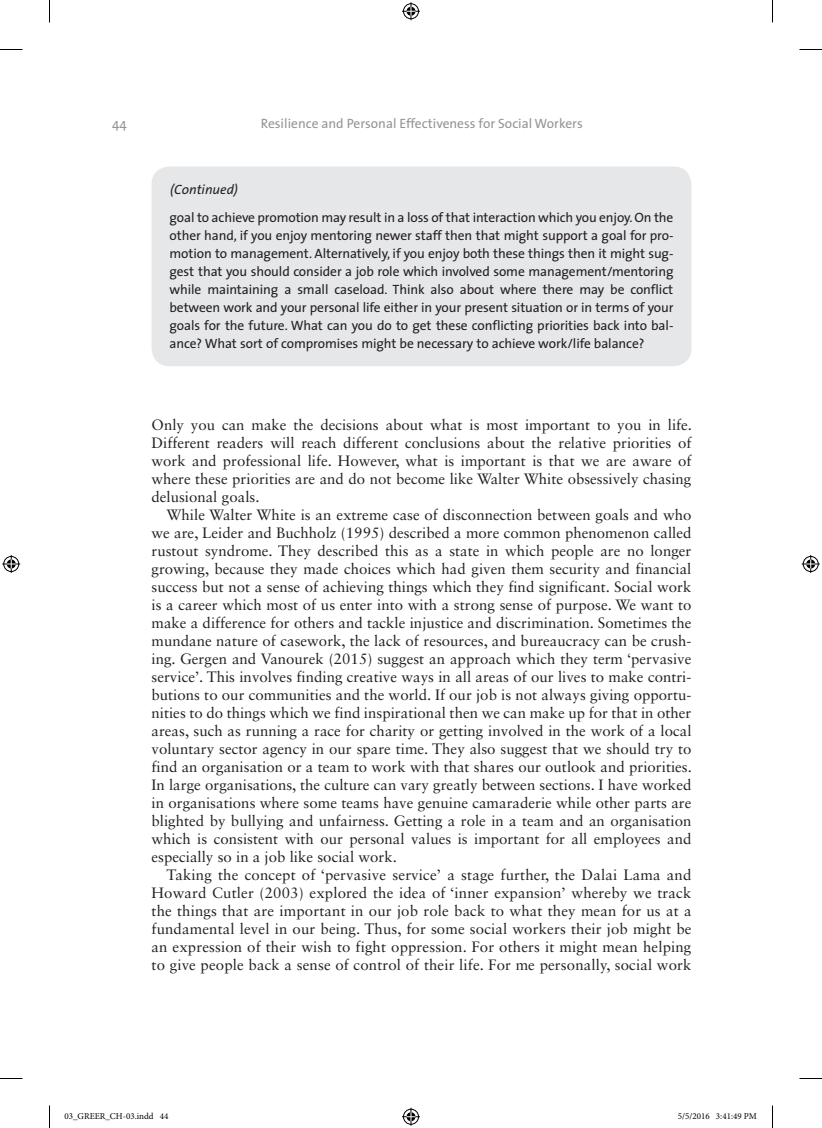
<style>
.page{position:relative;width:822px;height:1128px;background:#fff}
.page>*{position:absolute;margin:0;border:0;box-sizing:border-box;transform-origin:0 0}
.TEXT_IND{font:15px/18px "Sabon LT Std";letter-spacing:.005em;color:#231f20;text-align:justify}
.TEXT{font:15px/18px "Sabon LT Std";color:#231f20;text-align:justify}
.BX2_TEXT_IND{font:13.5px/18px "The Sans";letter-spacing:-.01em;color:#231f20;text-align:justify}
.t1{font:13.5px "The Sans";color:#939598}
.BX2_TEXT{font:italic 13.5px "The Sans B5 Plain";color:#231f20}
.t2{font:9px "Minion Pro";color:#000}
</style>
<div class="page">
<div style="left:152px;top:166px;width:539px;height:200px;background:#e6e7e9;border-radius:18px"></div>
<svg style="left:0;top:49px;width:22px;height:1px"></svg>
<svg style="left:799px;top:49px;width:23px;height:1px"></svg>
<svg style="left:0;top:1078px;width:22px;height:1px"></svg>
<svg style="left:799px;top:1078px;width:23px;height:1px"></svg>
<svg style="left:49px;top:0;width:1px;height:22px"></svg>
<svg style="left:49px;top:1105px;width:1px;height:23px"></svg>
<svg style="left:772px;top:0;width:1px;height:22px"></svg>
<svg style="left:772px;top:1105px;width:1px;height:23px"></svg>
<svg style="left:402px;top:2px;width:18px;height:18px"></svg>
<svg style="left:402px;top:1108px;width:18px;height:18px"></svg>
<svg style="left:2px;top:555px;width:18px;height:18px"></svg>
<svg style="left:802px;top:555px;width:18px;height:18px"></svg>
<p class="t1" style="left:112px;top:113px;width:16px">44</p>
<p class="t1" style="left:261px;top:113px;width:323px">Resilience and Personal Effectiveness for Social Workers</p>
<p class="BX2_TEXT" style="left:170px;top:183px;width:69px">(Continued)</p>
<p class="BX2_TEXT_IND" style="left:170px;top:208px;width:505px">goal to achieve promotion may result in a loss of that interaction which you enjoy. On the other hand, if you enjoy mentoring newer staff then that might support a goal for pro&shy;motion to management. Alternatively, if you enjoy both these things then it might sug&shy;gest that you should consider a job role which involved some management/mentoring while maintaining a small caseload. Think also about where there may be conflict between work and your personal life either in your present situation or in terms of your goals for the future. What can you do to get these conflicting priorities back into bal&shy;ance? What sort of compromises might be necessary to achieve work/life balance?</p>
<p class="TEXT" style="left:152px;top:416px;width:542px">Only you can make the decisions about what is most important to you in life.<br>Different readers will reach different conclusions about the relative priorities of work and professional life. However, what is important is that we are aware of where these priorities are and do not become like Walter White obsessively chasing delusional goals.</p>
<p class="TEXT_IND" style="left:152px;top:506px;width:542px;text-indent:15px">While Walter White is an extreme case of disconnection between goals and who we are, Leider and Buchholz (1995) described a more common phenomenon called rustout syndrome. They described this as a state in which people are no longer growing, because they made choices which had given them security and financial success but not a sense of achieving things which they find significant. Social work is a career which most of us enter into with a strong sense of purpose. We want to make a difference for others and tackle injustice and discrimination. Sometimes the mundane nature of casework, the lack of resources, and bureaucracy can be crush&shy;ing. Gergen and Vanourek (2015) suggest an approach which they term ‘pervasive service’. This involves finding creative ways in all areas of our lives to make contri&shy;butions to our communities and the world. If our job is not always giving opportu&shy;nities to do things which we find inspirational then we can make up for that in other areas, such as running a race for charity or getting involved in the work of a local voluntary sector agency in our spare time. They also suggest that we should try to find an organisation or a team to work with that shares our outlook and priorities.<br>In large organisations, the culture can vary greatly between sections. I have worked in organisations where some teams have genuine camaraderie while other parts are blighted by bullying and unfairness. Getting a role in a team and an organisation which is consistent with our personal values is important for all employees and especially so in a job like social work.</p>
<p class="TEXT_IND" style="left:152px;top:866px;width:541px;text-indent:15px">Taking the concept of ‘pervasive service’ a stage further, the Dalai Lama and Howard Cutler (2003) explored the idea of ‘inner expansion’ whereby we track the things that are important in our job role back to what they mean for us at a fundamental level in our being. Thus, for some social workers their job might be an expression of their wish to fight oppression. For others it might mean helping to give people back a sense of control of their life. For me personally, social work</p>
<p class="t2" style="left:64px;top:1111px;width:105px">03_GREER_CH-03.indd 44</p>
<p class="t2" style="left:678px;top:1111px;width:80px">5/5/2016 3:41:49 PM</p>
</div>
